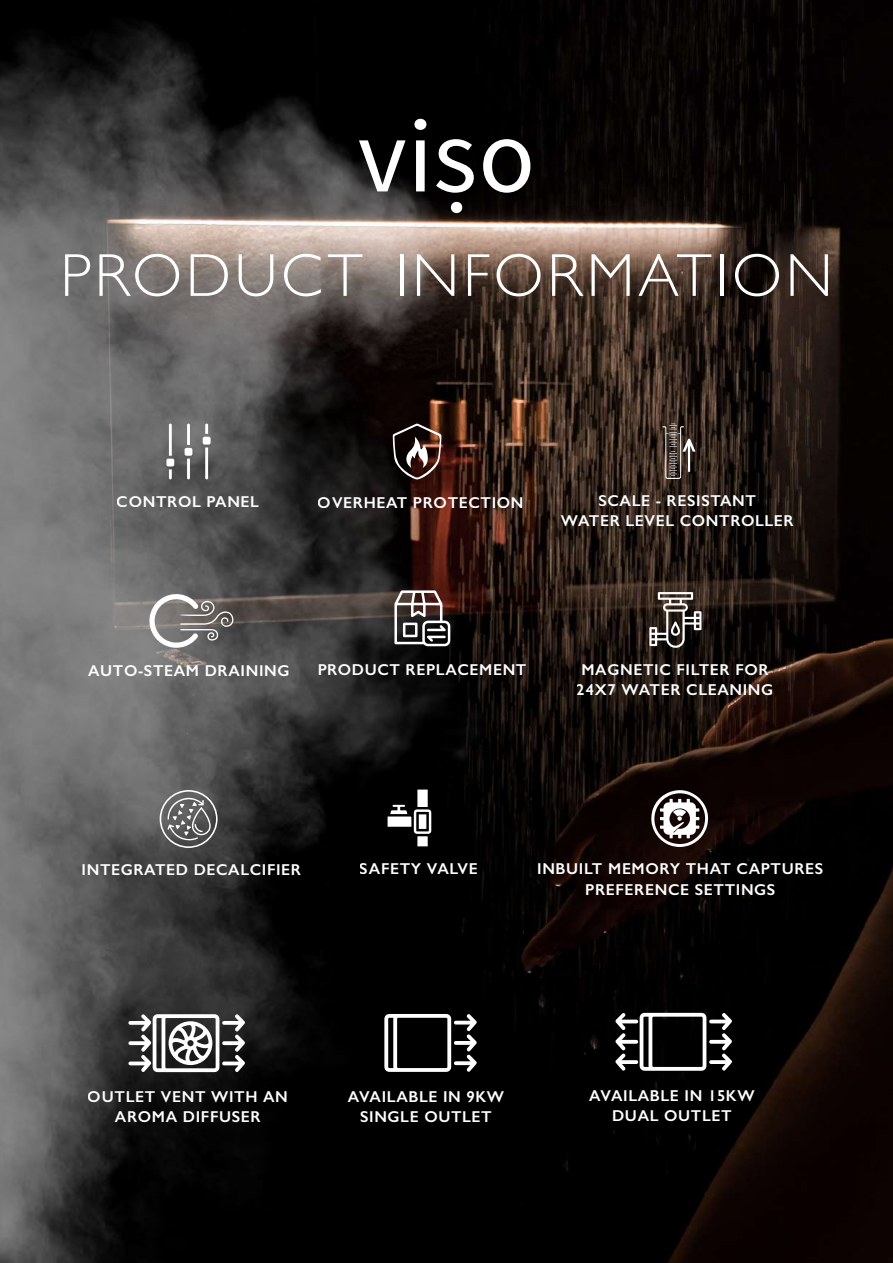
<style>
.page{position:relative;width:893px;height:1263px;background:#fff}
.page>*{position:absolute;margin:0;border:0;box-sizing:border-box;transform-origin:0 0}
.t1{font:105px "Source Sans Pro";color:#fff}
.t2{font:300 60.9px "Gill Sans";letter-spacing:.065em;color:#fff}
.t3{font:600 15.75px/20.4px "Gill Sans";letter-spacing:.04em;color:#fff;text-align:center}
</style>
<div class="page">
<img style="left:0;top:0;width:893px;height:1263px">
<img style="left:0;top:9px;width:502px;height:1254px">
<svg style="left:393px;top:423px;width:49px;height:56px;background:#56423e"></svg>
<svg style="left:649px;top:592px;width:52px;height:57px"></svg>
<svg style="left:650px;top:788px;width:58px;height:59px"></svg>
<svg style="left:166px;top:424px;width:45px;height:55px"></svg>
<svg style="left:394px;top:590px;width:56px;height:56px"></svg>
<svg style="left:388px;top:789px;width:43px;height:57px"></svg>
<svg style="left:149px;top:591px;width:85px;height:57px;background:#888584"></svg>
<svg style="left:128px;top:1014px;width:117px;height:58px"></svg>
<svg style="left:160px;top:790px;width:58px;height:58px;background:#757575"></svg>
<svg style="left:662px;top:424px;width:33px;height:55px;background:#5b5049"></svg>
<svg style="left:384px;top:1014px;width:93px;height:58px"></svg>
<svg style="left:615px;top:1013px;width:117px;height:58px"></svg>
<h1 class="t1" style="left:358px;top:91px;width:179px">viṣo</h1>
<h2 class="t2" style="left:60px;top:228px;width:774px">PRODUCT INFORMATION</h2>
<p class="t3" style="left:117px;top:491px;width:144px">CONTROL PANEL</p>
<p class="t3" style="left:318px;top:492px;width:207px">OVERHEAT PROTECTION</p>
<p class="t3" style="left:561px;top:490px;width:234px">SCALE - RESISTANT<br>WATER LEVEL CONTROLLER</p>
<p class="t3" style="left:88px;top:660px;width:203px">AUTO-STEAM DRAINING</p>
<p class="t3" style="left:317px;top:659px;width:211px">PRODUCT REPLACEMENT</p>
<p class="t3" style="left:577px;top:659px;width:198px;text-align:left">MAGNETIC FILTER FOR<br>24X7 WATER CLEANING</p>
<p class="t3" style="left:82px;top:859px;width:221px">INTEGRATED DECALCIFIER</p>
<p class="t3" style="left:360px;top:858px;width:119px">SAFETY VALVE</p>
<p class="t3" style="left:537px;top:859px;width:288px">INBUILT MEMORY THAT CAPTURES<br>PREFERENCE SETTINGS</p>
<p class="t3" style="left:88px;top:1086px;width:202px">OUTLET VENT WITH AN<br>AROMA DIFFUSER</p>
<p class="t3" style="left:348px;top:1086px;width:158px">AVAILABLE IN 9KW<br>SINGLE OUTLET</p>
<p class="t3" style="left:589px;top:1085px;width:167px">AVAILABLE IN 15KW<br>DUAL OUTLET</p>
</div>
